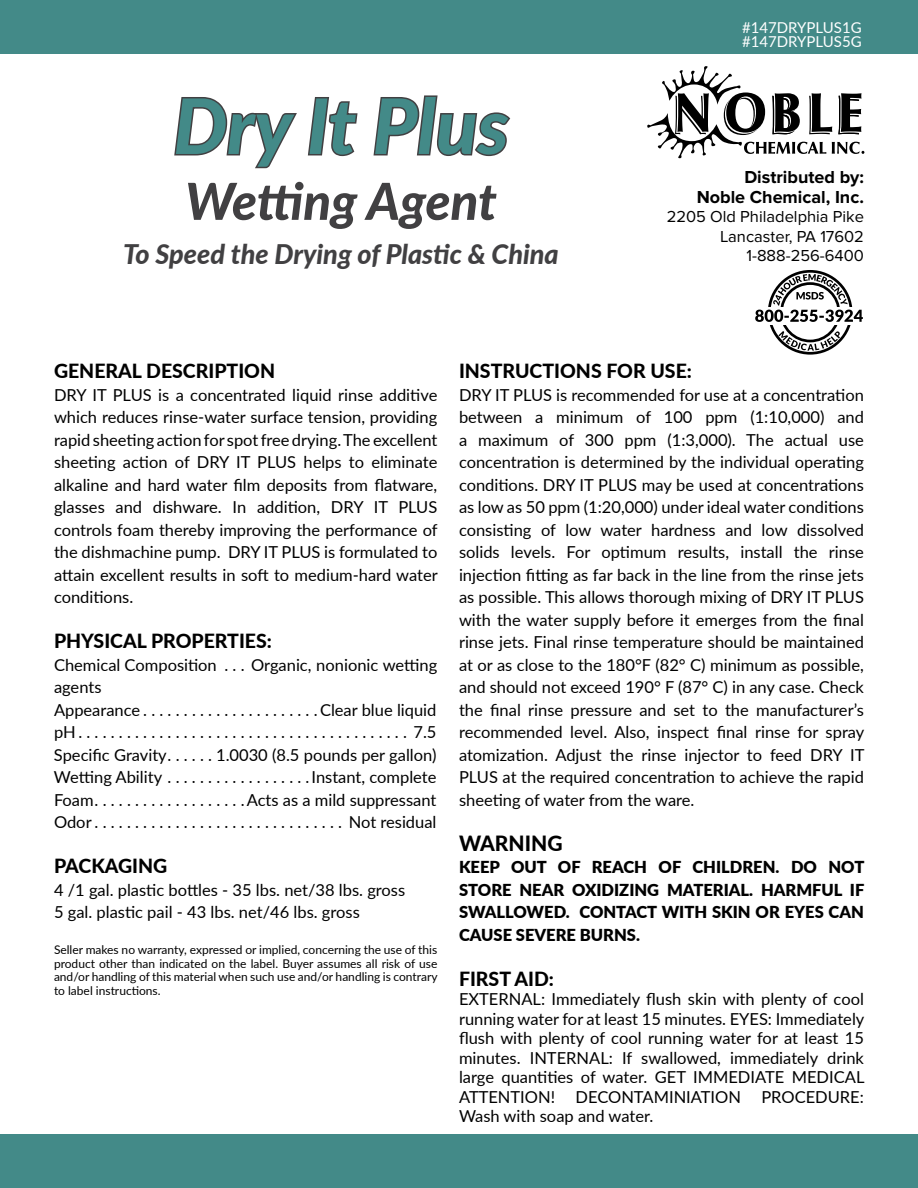
<style>
.page{position:relative;width:918px;height:1188px;background:#fff}
.page>*{position:absolute;margin:0;border:0;box-sizing:border-box;transform-origin:0 0}
.t1{font:italic 800 76.5px "Lato";color:#438a88}
.t2{font:italic 800 51px "Lato";letter-spacing:-.005em;color:#414042}
.t3{font:italic 800 27px "Lato";color:#414042}
.t4{font:800 21px "Lato";color:#000}
.t5{font:800 19.5px "Lato";color:#000}
.t6{font:700 18px/19.5px "Proxima Nova";color:#000;text-align:right}
.t7{font:16.5px/22.5px "Lato";color:#000;text-align:justify}
.t8{font:900 16.5px/22.5px "Lato";color:#000;text-align:justify}
.t9{font:16.5px/19.5px "Proxima Nova";color:#000;text-align:right}
.t10{font:15px/13.5px "Lato";color:#fff}
.t11{font:12px/13.5px "Lato";color:#000;text-align:justify}
</style>
<div class="page">
<div style="left:1px;top:1134px;width:917px;height:54px;background:#438a88"></div>
<div style="left:0;top:0;width:918px;height:54px;background:#438a88"></div>
<svg style="left:755px;top:270px;width:108px;height:85px"></svg>
<svg style="left:647px;top:66px;width:217px;height:92px"></svg>
<svg style="left:174px;top:97px;width:123px;height:72px"></svg>
<svg style="left:307px;top:97px;width:51px;height:60px"></svg>
<svg style="left:373px;top:95px;width:138px;height:62px"></svg>
<h1 class="t1" style="left:173px;top:69px;width:337px">Dry It Plus</h1>
<h2 class="t2" style="left:185px;top:163px;width:313px">Wetting Agent</h2>
<h3 class="t3" style="left:123px;top:234px;width:437px">To Speed the Drying of Plastic &amp; China</h3>
<p class="t10" style="left:742px;top:20px;width:121px">#147DRYPLUS1G #147DRYPLUS5G</p>
<p class="t6" style="left:697px;top:168px;width:169px">Distributed by:<br>Noble Chemical, Inc.</p>
<p class="t9" style="left:667px;top:207px;width:199px">2205 Old Philadelphia Pike<br>Lancaster, PA 17602<br>1-888-256-6400</p>
<p class="t5" style="left:54px;top:357px;width:223px">GENERAL DESCRIPTION</p>
<p class="t7" style="left:54px;top:383px;width:385px">DRY IT PLUS is a concentrated liquid rinse additive which reduces rinse-water surface tension, providing rapid sheeting action for spot free drying. The excellent sheeting action of DRY IT PLUS helps to eliminate alkaline and hard water film deposits from flatware, glasses and dishware. In addition, DRY IT PLUS controls foam thereby improving the performance of the dishmachine pump. DRY IT PLUS is formulated to attain excellent results in soft to medium-hard water conditions.</p>
<p class="t5" style="left:54px;top:627px;width:219px">PHYSICAL PROPERTIES:</p>
<p class="t7" style="left:54px;top:653px;width:171px">Chemical Composition ....</p>
<p class="t7" style="left:251px;top:653px;width:188px">Organic, nonionic wetting</p>
<p class="t7" style="left:54px;top:675px;width:92px">agents<br>Appearance......................</p>
<p class="t7" style="left:320px;top:698px;width:118px">Clear blue liquid</p>
<p class="t7" style="left:54px;top:720px;width:27px">pH..........................................</p>
<p class="t7" style="left:413px;top:720px;width:25px">7.5</p>
<p class="t7" style="left:54px;top:743px;width:118px">Specific Gravity......</p>
<p class="t7" style="left:216px;top:743px;width:222px">1.0030 (8.5 pounds per gallon)</p>
<p class="t7" style="left:54px;top:765px;width:115px">Wetting Ability..................</p>
<p class="t7" style="left:312px;top:765px;width:126px">Instant, complete</p>
<p class="t7" style="left:54px;top:788px;width:45px">Foam...................</p>
<p class="t7" style="left:247px;top:788px;width:191px">Acts as a mild suppressant</p>
<p class="t7" style="left:54px;top:810px;width:43px">Odor................................</p>
<p class="t7" style="left:349px;top:810px;width:89px">Not residual</p>
<p class="t5" style="left:54px;top:852px;width:115px">PACKAGING</p>
<p class="t7" style="left:54px;top:878px;width:353px">4 /1 gal. plastic bottles - 35 lbs. net/38 lbs. gross<br>5 gal. plastic pail - 43 lbs. net/46 lbs. gross</p>
<p class="t11" style="left:54px;top:943px;width:385px">Seller makes no warranty, expressed or implied, concerning the use of this product other than indicated on the label. Buyer assumes all risk of use and/or handling of this material when such use and/or handling is contrary to label instructions.</p>
<p class="t5" style="left:459px;top:357px;width:234px">INSTRUCTIONS FOR USE:</p>
<p class="t7" style="left:459px;top:383px;width:407px">DRY IT PLUS is recommended for use at a concentration between a minimum of 100 ppm (1:10,000) and a maximum of 300 ppm (1:3,000). The actual use concentration is determined by the individual operating conditions. DRY IT PLUS may be used at concentrations as low as 50 ppm (1:20,000) under ideal water conditions consisting of low water hardness and low dissolved solids levels. For optimum results, install the rinse injection fitting as far back in the line from the rinse jets as possible. This allows thorough mixing of DRY IT PLUS with the water supply before it emerges from the final rinse jets. Final rinse temperature should be maintained at or as close to the 180°F (82° C) minimum as possible, and should not exceed 190° F (87° C) in any case. Check the final rinse pressure and set to the manufacturer’s recommended level. Also, inspect final rinse for spray atomization. Adjust the rinse injector to feed DRY IT PLUS at the required concentration to achieve the rapid sheeting of water from the ware.</p>
<p class="t4" style="left:459px;top:828px;width:105px">WARNING</p>
<p class="t8" style="left:459px;top:855px;width:407px">KEEP OUT OF REACH OF CHILDREN. DO NOT STORE NEAR OXIDIZING MATERIAL. HARMFUL IF SWALLOWED. CONTACT WITH SKIN OR EYES CAN CAUSE SEVERE BURNS.</p>
<p class="t5" style="left:459px;top:964px;width:97px">FIRST AID:</p>
<p class="t7" style="left:459px;top:989px;width:407px;line-height:19.5px">EXTERNAL: Immediately flush skin with plenty of cool running water for at least 15 minutes. EYES: Immediately flush with plenty of cool running water for at least 15 minutes. INTERNAL: If swallowed, immediately drink large quantities of water. GET IMMEDIATE MEDICAL ATTENTION! DECONTAMINIATION PROCEDURE:<br>Wash with soap and water.</p>
</div>
